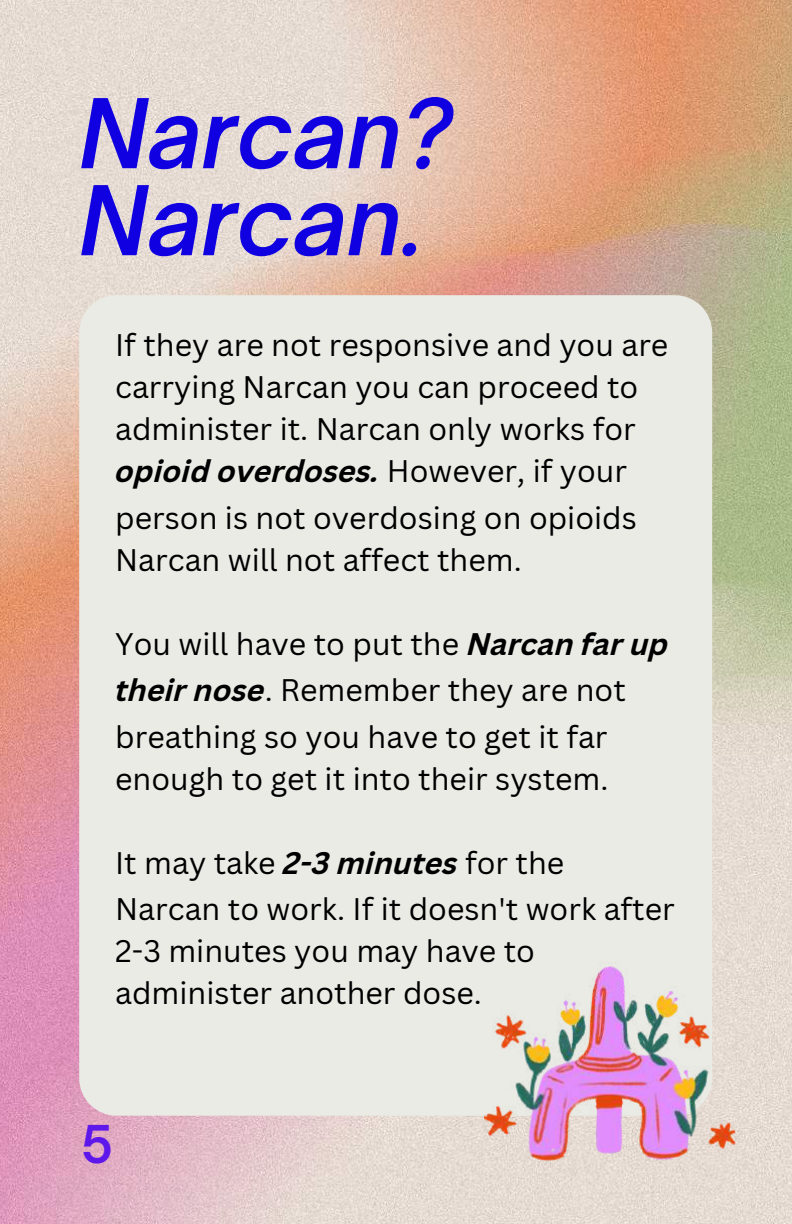
<style>
.page{position:relative;width:792px;height:1224px;background:#fff}
.page>*{position:absolute;margin:0;border:0;box-sizing:border-box;transform-origin:0 0}
.t1{font:italic 600 92px/87px "Open Sauce One";color:#1000e1}
.t2{font:600 50px "Open Sauce One";color:#5e17eb}
.t3{font:30.4px/42px "Canva Sans";color:#000}
.s1{font-weight:700;font-style:italic}
</style>
<div class="page">
<img style="left:0;top:0;width:792px;height:1224px">
<div style="left:79px;top:295px;width:633px;height:821px;background:#eaebe5"></div>
<img style="left:484px;top:949px;width:255px;height:219px">
<h1 class="t1" style="left:79px;top:90px;width:375px">Narcan?<br>Narcan.</h1>
<p class="t3" style="left:115px;top:323px;width:555px">If they are not responsive and you are carrying Narcan you can proceed to administer it. Narcan only works for <span class="s1">opioid overdoses.</span> However, if your</p>
<p class="t3" style="left:115px;top:496px;width:523px">person is not overdosing on opioids<br>Narcan will not affect them.</p>
<p class="t3" style="left:115px;top:620px;width:555px;line-height:46.4px">You will have to put the <span class="s1">Narcan far up their nose</span>. Remember they are not breathing so you have to get it far</p>
<p class="t3" style="left:115px;top:757px;width:495px">enough to get it into their system.</p>
<p class="t3" style="left:115px;top:839px;width:561px;line-height:46.4px">It may take <span class="s1">2-3 minutes</span> for the<br>Narcan to work. If it doesn't work after</p>
<p class="t3" style="left:115px;top:929px;width:421px">2-3 minutes you may have to administer another dose.</p>
<h2 class="t2" style="left:81px;top:1113px;width:34px">5</h2>
</div>
